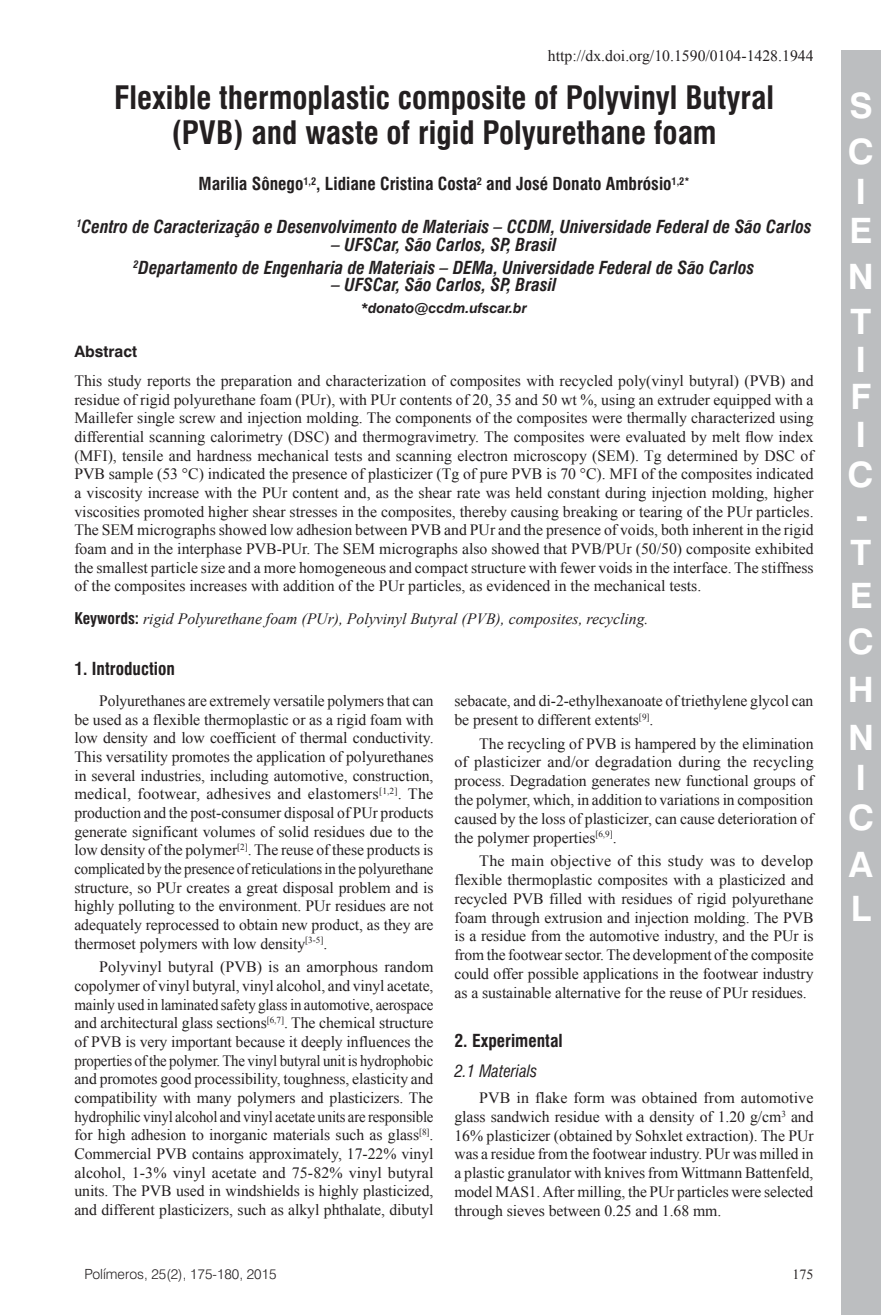
<style>
.page{position:relative;width:893px;height:1315px;background:#fff}
.page>*{position:absolute;margin:0;border:0;box-sizing:border-box;transform-origin:0 0}
.ArticleTypeAlt{font:700 35px/46.4px "Swiss 721 BT";color:#fff}
.ArticleTitle{font:700 condensed 31.5px/35.4px "Swiss 721 BT";color:#231f20;text-align:center}
.Affiliations{font:italic 700 condensed 17.5px "Swiss 721 BT";color:#231f20}
.Authors{font:700 condensed 17.5px "Swiss 721 BT";color:#231f20}
.Heading1Alt{font:700 condensed 17.5px "Swiss 721 BT";color:#231f20}
.Heading1{font:700 condensed 17.5px "Swiss 721 BT";color:#231f20}
.Heading2Alt{font:italic condensed 16.62px "Swiss 721 BT";color:#231f20}
.Paragraph{font:15.75px/18.7px "Times New Roman";letter-spacing:-.005em;color:#231f20;text-align:justify}
.Abstract{font:15.75px/18.7px "Times New Roman";color:#231f20;text-align:justify}
.Keywords{font:italic 15.75px "Times New Roman";color:#231f20}
.FootnoteAlt{font:15.75px "Times New Roman";color:#231f20}
.AbstractTitle{font:700 15.75px "Swiss 721 BT";color:#231f20}
.t1{font:300 14px "Swiss 721 BT";color:#231f20}
.Correspondence{font:italic 700 14px "Swiss 721 BT";color:#231f20}
.PageNumber{font:14px "Times New Roman";color:#231f20}
.s1{font-family:"Swiss 721 BT";font-weight:700;font-style:normal;font-stretch:condensed}
</style>
<div class="page">
<div style="left:841px;top:50px;width:40px;height:1265px;background:#bcbec0"></div>
<p class="FootnoteAlt" style="left:548px;top:45px;width:267px">http://dx.doi.org/10.1590/0104-1428.1944</p>
<p class="ArticleTitle" style="left:114px;top:80px;width:661px">Flexible thermoplastic composite of Polyvinyl Butyral (PVB) and waste of rigid Polyurethane foam</p>
<p class="Authors" style="left:199px;top:173px;width:492px">Marilia Sônego<sup>1,2</sup>, Lidiane Cristina Costa<sup>2</sup> and José Donato Ambrósio<sup>1,2*</sup></p>
<p class="Affiliations" style="left:76px;top:216px;width:737px"><sup>1</sup>Centro de Caracterização e Desenvolvimento de Materiais – CCDM, Universidade Federal de São Carlos</p>
<p class="Affiliations" style="left:331px;top:234px;width:227px">– UFSCar, São Carlos, SP, Brasil</p>
<p class="Affiliations" style="left:134px;top:257px;width:622px"><sup>2</sup>Departamento de Engenharia de Materiais – DEMa, Universidade Federal de São Carlos</p>
<p class="Affiliations" style="left:331px;top:274px;width:227px">– UFSCar, São Carlos, SP, Brasil</p>
<p class="Correspondence" style="left:361px;top:300px;width:167px">*donato@ccdm.ufscar.br</p>
<p class="AbstractTitle" style="left:74px;top:342px;width:64px">Abstract</p>
<p class="Abstract" style="left:74px;top:371px;width:741px">This study reports the preparation and characterization of composites with recycled poly(vinyl butyral) (PVB) and residue of rigid polyurethane foam (PUr), with PUr contents of 20, 35 and 50 wt %, using an extruder equipped with a Maillefer single screw and injection molding. The components of the composites were thermally characterized using differential scanning calorimetry (DSC) and thermogravimetry. The composites were evaluated by melt flow index (MFI), tensile and hardness mechanical tests and scanning electron microscopy (SEM). Tg determined by DSC of PVB sample (53 °C) indicated the presence of plasticizer (Tg of pure PVB is 70 °C). MFI of the composites indicated a viscosity increase with the PUr content and, as the shear rate was held constant during injection molding, higher viscosities promoted higher shear stresses in the composites, thereby causing breaking or tearing of the PUr particles.<br>The SEM micrographs showed low adhesion between PVB and PUr and the presence of voids, both inherent in the rigid foam and in the interphase PVB-PUr. The SEM micrographs also showed that PVB/PUr (50/50) composite exhibited the smallest particle size and a more homogeneous and compact structure with fewer voids in the interface. The stiffness of the composites increases with addition of the PUr particles, as evidenced in the mechanical tests.</p>
<p class="Keywords" style="left:74px;top:608px;width:576px"><span class="s1">Keywords:</span> rigid Polyurethane foam (PUr), Polyvinyl Butyral (PVB), composites, recycling.</p>
<p class="Heading1Alt" style="left:74px;top:658px;width:102px">1. Introduction</p>
<p class="Paragraph" style="left:74px;top:691px;width:361px;text-indent:25px">Polyurethanes are extremely versatile polymers that can be used as a flexible thermoplastic or as a rigid foam with low density and low coefficient of thermal conductivity.<br>This versatility promotes the application of polyurethanes in several industries, including automotive, construction, medical, footwear, adhesives and elastomers<sup>[1,2]</sup>. The production and the post-consumer disposal of PUr products generate significant volumes of solid residues due to the low density of the polymer<sup>[2]</sup>. The reuse of these products is complicated by the presence of reticulations in the polyurethane structure, so PUr creates a great disposal problem and is highly polluting to the environment. PUr residues are not adequately reprocessed to obtain new product, as they are thermoset polymers with low density<sup>[3-5]</sup>.</p>
<p class="Paragraph" style="left:74px;top:957px;width:361px;text-indent:25px">Polyvinyl butyral (PVB) is an amorphous random copolymer of vinyl butyral, vinyl alcohol, and vinyl acetate, mainly used in laminated safety glass in automotive, aerospace and architectural glass sections<sup>[6,7]</sup>. The chemical structure of PVB is very important because it deeply influences the properties of the polymer. The vinyl butyral unit is hydrophobic and promotes good processibility, toughness, elasticity and compatibility with many polymers and plasticizers. The hydrophilic vinyl alcohol and vinyl acetate units are responsible for high adhesion to inorganic materials such as glass<sup>[8]</sup>.<br>Commercial PVB contains approximately, 17‑22% vinyl alcohol, 1-3% vinyl acetate and 75-82% vinyl butyral units. The PVB used in windshields is highly plasticized, and different plasticizers, such as alkyl phthalate, dibutyl</p>
<p class="Paragraph" style="left:454px;top:691px;width:360px">sebacate, and di-2-ethylhexanoate of triethylene glycol can be present to different extents<sup>[9]</sup>.</p>
<p class="Paragraph" style="left:454px;top:733px;width:361px;text-indent:25px">The recycling of PVB is hampered by the elimination of plasticizer and/or degradation during the recycling process. Degradation generates new functional groups of the polymer, which, in addition to variations in composition caused by the loss of plasticizer, can cause deterioration of the polymer properties<sup>[6,9]</sup>.</p>
<p class="Paragraph" style="left:454px;top:851px;width:361px;text-indent:25px">The main objective of this study was to develop flexible thermoplastic composites with a plasticized and recycled PVB filled with residues of rigid polyurethane foam through extrusion and injection molding. The PVB is a residue from the automotive industry, and the PUr is from the footwear sector. The development of the composite could offer possible applications in the footwear industry as a sustainable alternative for the reuse of PUr residues.</p>
<p class="Heading1" style="left:454px;top:1029px;width:110px">2. Experimental</p>
<p class="Heading2Alt" style="left:454px;top:1060px;width:84px">2.1 Materials</p>
<p class="Paragraph" style="left:454px;top:1088px;width:361px;text-indent:25px">PVB in flake form was obtained from automotive glass sandwich residue with a density of 1.20 g/cm<sup>3</sup> and 16% plasticizer (obtained by Sohxlet extraction). The PUr was a residue from the footwear industry. PUr was milled in a plastic granulator with knives from Wittmann Battenfeld, model MAS1. After milling, the PUr particles were selected through sieves between 0.25 and 1.68 mm.</p>
<p class="t1" style="left:84px;top:1265px;width:194px">Polímeros, 25(2), 175-180, 2015</p>
<p class="PageNumber" style="left:793px;top:1265px;width:22px">175</p>
<p class="ArticleTypeAlt" style="left:848px;top:82px;width:28px">S<br>S</p>
<p class="ArticleTypeAlt" style="left:849px;top:172px;width:24px;line-height:38.7px">S<br>S</p>
<p class="ArticleTypeAlt" style="left:848px;top:254px;width:27px;line-height:45.1px">S<br>S</p>
<p class="ArticleTypeAlt" style="left:851px;top:340px;width:22px;line-height:37.4px">S<br>S<br>S</p>
<p class="ArticleTypeAlt" style="left:847px;top:454px;width:28px;line-height:40.2px">S<br>S</p>
<p class="ArticleTypeAlt" style="left:848px;top:529px;width:28px">S<br>S<br>S<br>S<br>S</p>
<p class="ArticleTypeAlt" style="left:848px;top:757px;width:28px;line-height:39.9px">S<br>S</p>
<p class="ArticleTypeAlt" style="left:849px;top:842px;width:15px;line-height:44.1px">S<br>S</p>
</div>
